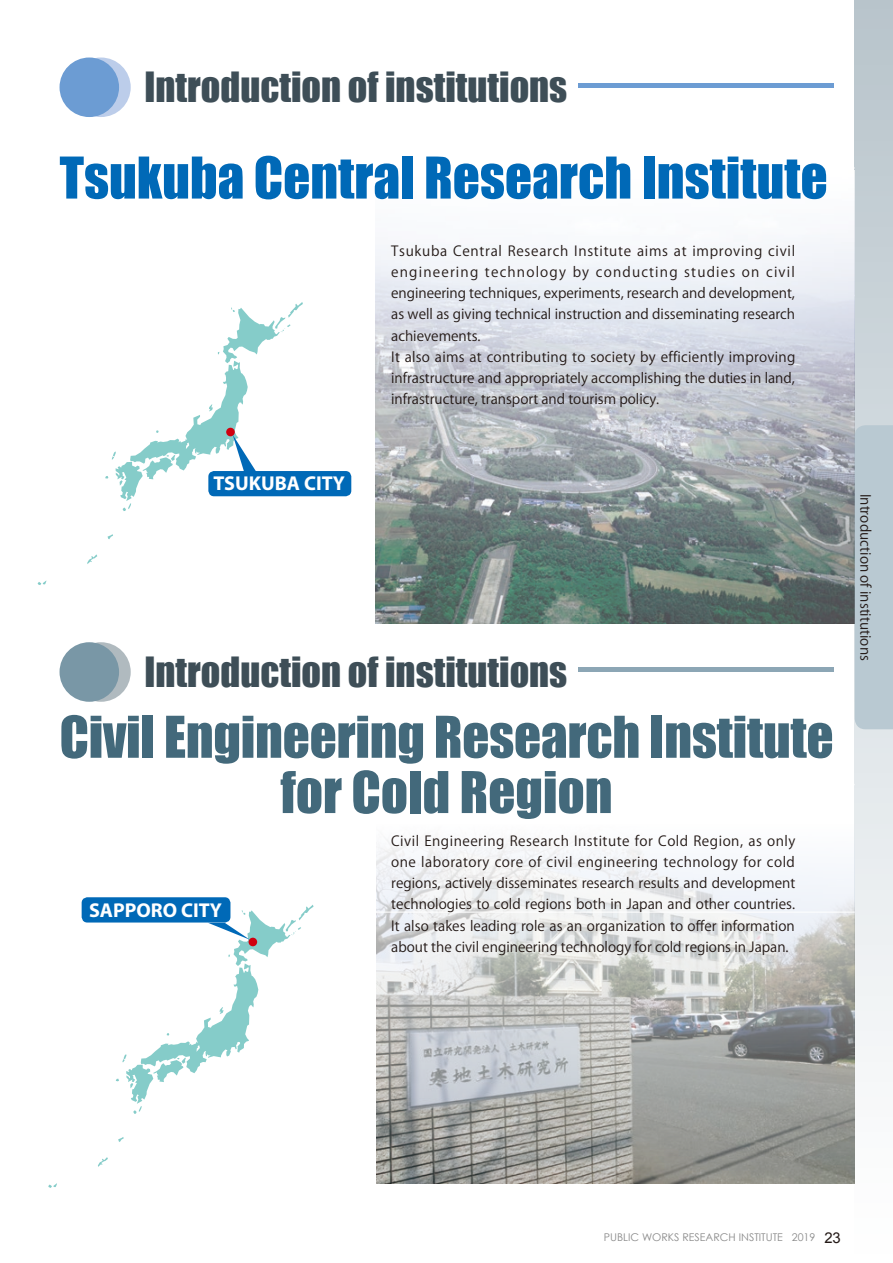
<style>
.page{position:relative;width:893px;height:1263px;background:#fff}
.page>*{position:absolute;margin:0;border:0;box-sizing:border-box;transform-origin:0 0}
.t1{font:53.1px/55.3px "Impact";letter-spacing:-.005em;color:#43697b;text-align:center}
.t2{font:53.1px "Impact";color:#0069b7}
.t3{font:38.25px "Impact";color:#3e4e57}
.t4{font:700 20.1px "Myriad Pro";color:#fff}
.t5{font:13.8px/21.3px "Koz Go Pro";color:#231916}
.t6{font:10.65px "Century Gothic";color:#898989}
.s1{font-family:"Arial";font-size:14.85px;color:#231916}
</style>
<div class="page">
<svg style="left:855px;top:0;width:38px;height:1062px;background:#d4dce0"></svg>
<img style="left:375px;top:170px;width:480px;height:453px">
<img style="left:376px;top:824px;width:479px;height:359px">
<svg style="left:87px;top:554px;width:10px;height:10px"></svg>
<svg style="left:108px;top:534px;width:5px;height:5px"></svg>
<svg style="left:38px;top:581px;width:8px;height:4px"></svg>
<div style="left:208px;top:471px;width:143px;height:25px;background:#0069b7;border-radius:6px"></div>
<svg style="left:105px;top:302px;width:198px;height:209px"></svg>
<hr style="left:578px;top:83px;width:255px;height:4px;background:#6c9cd3">
<div style="left:71px;top:58px;width:60px;height:59px;background:#bccdea;border-radius:50%"></div>
<div style="left:60px;top:58px;width:59px;height:59px;background:#6c9cd3;border-radius:50%"></div>
<hr style="left:38px;top:911px;width:817px;height:2px;background:#fff">
<svg style="left:98px;top:1157px;width:10px;height:10px"></svg>
<svg style="left:118px;top:1137px;width:6px;height:5px"></svg>
<svg style="left:48px;top:1183px;width:9px;height:5px"></svg>
<div style="left:82px;top:897px;width:148px;height:25px;background:#0069b7;border-radius:6px"></div>
<svg style="left:116px;top:905px;width:198px;height:209px"></svg>
<hr style="left:578px;top:668px;width:255px;height:4px;background:#8ca6b5">
<div style="left:71px;top:642px;width:60px;height:60px;background:#b0babf;border-radius:50%"></div>
<div style="left:60px;top:642px;width:59px;height:60px;background:#7997a6;border-radius:50%"></div>
<div style="left:855px;top:425px;width:38px;height:304px;background:#b9c9d2"></div>
<h2 class="t3" style="left:145px;top:58px;width:424px">Introduction of institutions</h2>
<h1 class="t2" style="left:60px;top:137px;width:770px">Tsukuba Central Research Institute</h1>
<h3 class="t4" style="left:213px;top:470px;width:133px">TSUKUBA CITY</h3>
<p class="t5" style="left:391px;top:240px;width:406px">Tsukuba Central Research Institute aims at improving civil engineering technology by conducting studies on civil engineering techniques, experiments, research and development, as well as giving technical instruction and disseminating research achievements.<br>It also aims at contributing to society by efficiently improving infrastructure and appropriately accomplishing the duties in land, infrastructure, transport and tourism policy.</p>
<h2 class="t3" style="left:145px;top:642px;width:424px">Introduction of institutions</h2>
<h1 class="t1" style="left:60px;top:708px;width:776px">Civil Engineering Research Institute for Cold Region</h1>
<h3 class="t4" style="left:89px;top:897px;width:135px">SAPPORO CITY</h3>
<p class="t5" style="left:391px;top:830px;width:406px;text-align:justify">Civil Engineering Research Institute for Cold Region, as only one laboratory core of civil engineering technology for cold regions, actively disseminates research results and development technologies to cold regions both in Japan and other countries.<br>It also takes leading role as an organization to offer information about the civil engineering technology for cold regions in Japan.</p>
<p class="t5" style="left:876px;top:494px;width:168px;rotate:90deg">Introduction of institutions</p>
<p class="t6" style="left:604px;top:1231px;width:239px">PUBLIC WORKS RESEARCH INSTITUTE 2019 <span class="s1">23</span></p>
</div>
